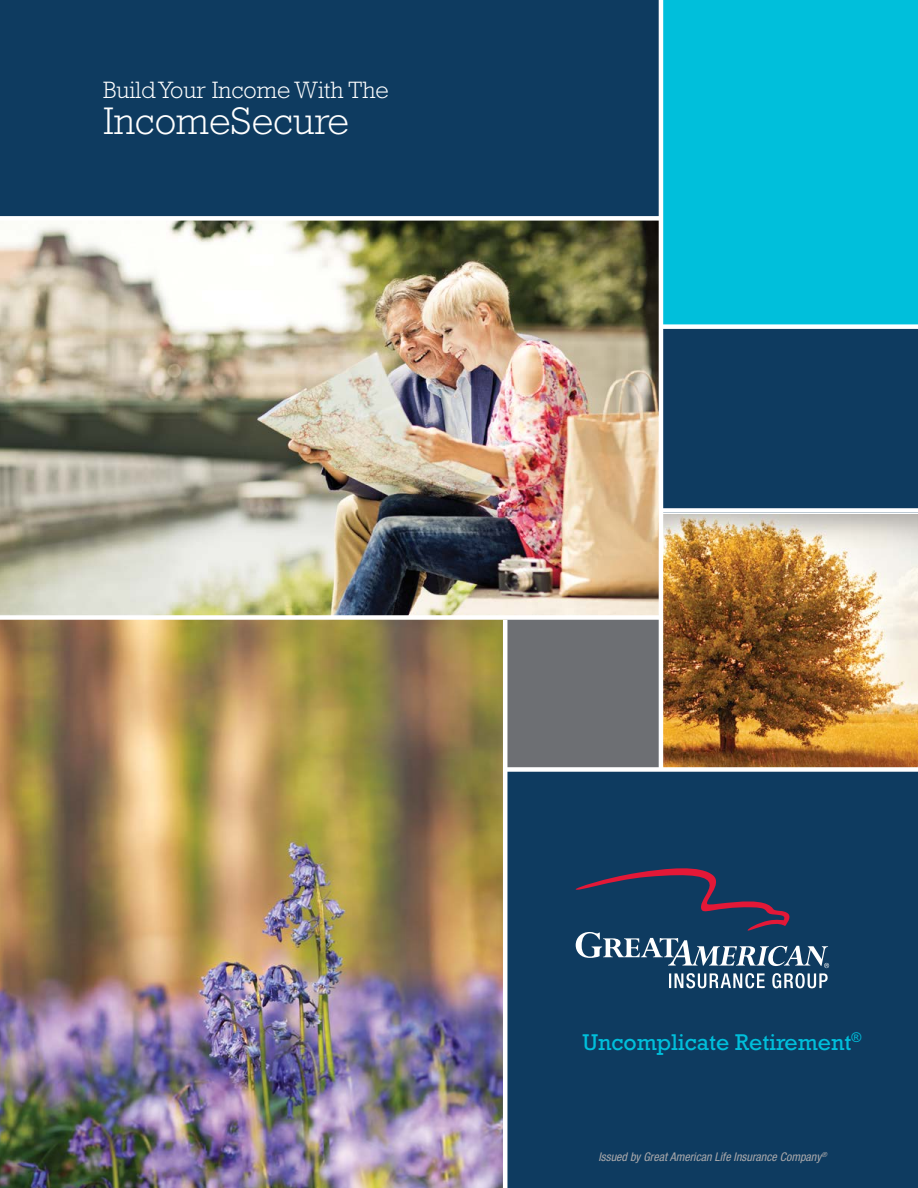
<style>
.page{position:relative;width:918px;height:1188px;background:#fff}
.page>*{position:absolute;margin:0;border:0;box-sizing:border-box;transform-origin:0 0}
.t1{font:300 39px "Rockwell Std";color:#fff}
.t2{font:300 24px "Rockwell Std";color:#fff}
.t3{font:23.1px "Rockwell Std";color:#00bfdb}
.t4{font:italic condensed 12px "Helvetica Neue LT Std";color:#aaa9ab}
</style>
<div class="page">
<div style="left:0;top:0;width:671px;height:219px;background:#0e3b60"></div>
<div style="left:661px;top:0;width:257px;height:336px;background:#00bfdb"></div>
<div style="left:661px;top:327px;width:257px;height:186px;background:#0e3b60"></div>
<img style="left:663px;top:514px;width:255px;height:253px">
<div style="left:507px;top:617px;width:153px;height:153px;background:#6d6f73"></div>
<div style="left:507px;top:772px;width:411px;height:416px;background:#0e3b60"></div>
<img style="left:0;top:620px;width:503px;height:568px">
<img style="left:0;top:221px;width:659px;height:394px">
<div style="left:0;top:216px;width:661px;height:5px;background:#fff"></div>
<div style="left:0;top:615px;width:661px;height:5px;background:#fff"></div>
<div style="left:505px;top:767px;width:413px;height:5px;background:#fff"></div>
<div style="left:661px;top:508px;width:257px;height:5px;background:#fff"></div>
<div style="left:661px;top:324px;width:257px;height:5px;background:#fff"></div>
<hr style="left:659px;top:0;width:4px;height:770px;background:#fff">
<svg style="left:575px;top:868px;width:254px;height:120px"></svg>
<h2 class="t2" style="left:103px;top:76px;width:287px">Build Your Income With The</h2>
<h1 class="t1" style="left:103px;top:98px;width:247px">IncomeSecure</h1>
<h3 class="t3" style="left:583px;top:1028px;width:280px">Uncomplicate Retirement<sup>®</sup></h3>
<p class="t4" style="left:599px;top:1150px;width:230px">Issued by Great American Life Insurance Company<sup>®</sup></p>
</div>
